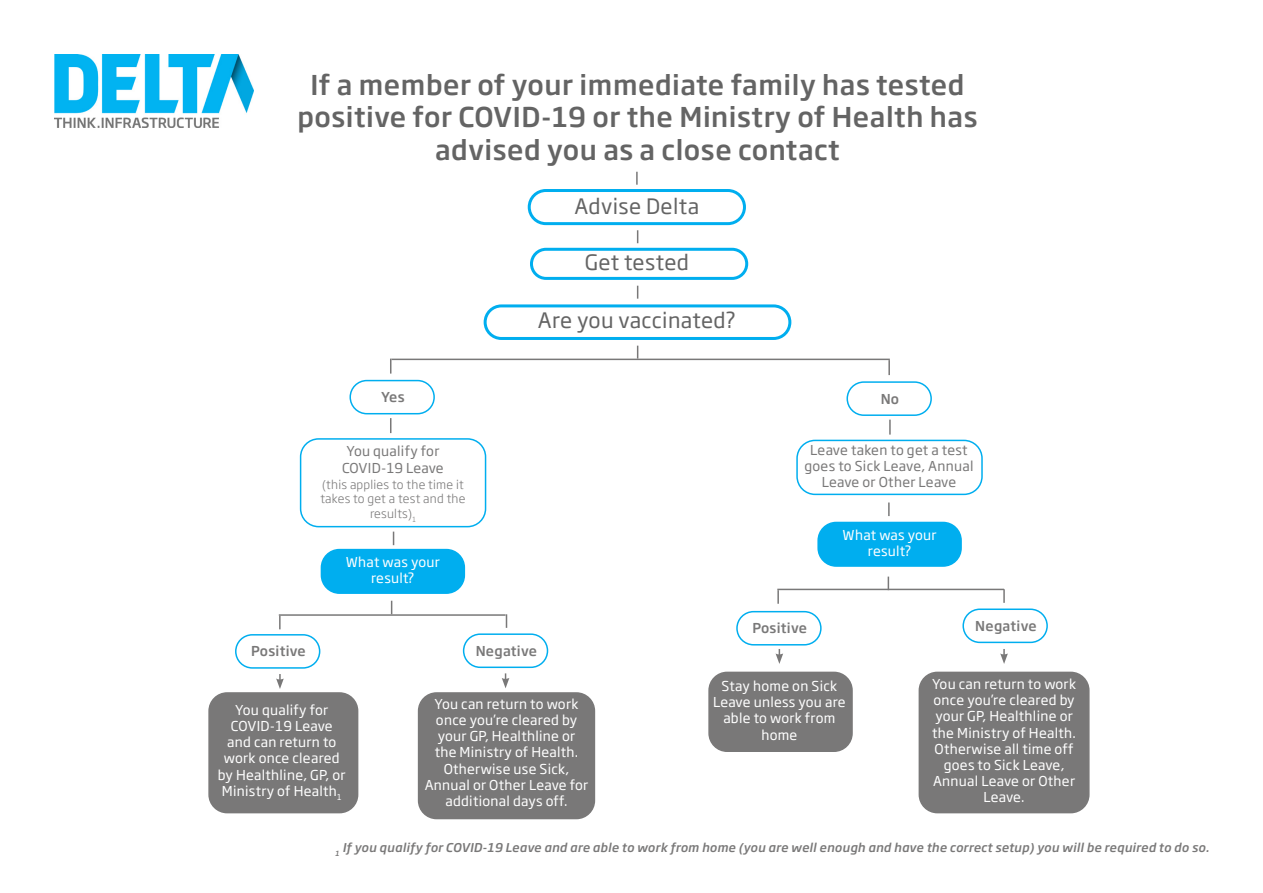
<style>
.page{position:relative;width:1263px;height:893px;background:#fff}
.page>*{position:absolute;margin:0;border:0;box-sizing:border-box;transform-origin:0 0}
.t1{font:500 27px/32.4px "Soho Gothic Pro";letter-spacing:.02em;color:#646464;text-align:center}
.t2{font:21px "Soho Gothic Pro";letter-spacing:.02em;color:#646464}
.Heading_3{font:13.5px/16.2px "Soho Gothic Pro";letter-spacing:.02em;color:#fff;text-align:center}
.Heading_3-2{font:13.5px/16.2px "Soho Gothic Pro";letter-spacing:.02em;color:#797878;text-align:center}
.Heading_3-3{font:500 13.5px "Soho Gothic Pro";letter-spacing:.02em;color:#797878}
.Heading_3-4{font:13.5px "Soho Gothic Pro";color:#797878}
.Heading_3-5{font:italic 500 12px "Soho Gothic Pro";letter-spacing:.02em;color:#797878}
.Heading_3-6{font:300 12px/14.4px "Soho Gothic Pro";letter-spacing:.02em;color:#797878;text-align:center}
</style>
<div class="page">
<div style="left:919px;top:672px;width:170px;height:141px;background:#797878;border-radius:18px"></div>
<div style="left:918px;top:672px;width:171px;height:141px;border:2px solid #797878;border-radius:18px"></div>
<div style="left:796px;top:440px;width:187px;height:55px;border:2px solid #00aeef;border-radius:18px"></div>
<svg style="left:888px;top:502px;width:2px;height:14px"></svg>
<div style="left:818px;top:522px;width:143px;height:44px;background:#00aeef;border-radius:18px"></div>
<div style="left:817px;top:522px;width:145px;height:45px;border:2px solid #00aeef;border-radius:18px"></div>
<svg style="left:888px;top:577px;width:1px;height:12px"></svg>
<svg style="left:777px;top:590px;width:2px;height:14px"></svg>
<div style="left:736px;top:611px;width:86px;height:34px;border:2px solid #00aeef;border-radius:17px"></div>
<svg style="left:1003px;top:589px;width:2px;height:14px"></svg>
<div style="left:962px;top:608px;width:86px;height:35px;border:2px solid #00aeef;border-radius:17px"></div>
<div style="left:300px;top:438px;width:186px;height:89px;border:2px solid #00aeef;border-radius:18px"></div>
<svg style="left:393px;top:532px;width:1px;height:13px"></svg>
<div style="left:321px;top:550px;width:143px;height:43px;background:#00aeef;border-radius:18px"></div>
<div style="left:321px;top:549px;width:144px;height:45px;border:2px solid #00aeef;border-radius:18px"></div>
<svg style="left:391px;top:601px;width:1px;height:13px"></svg>
<hr style="left:279px;top:614px;width:227px;height:2px;background:#797878">
<svg style="left:279px;top:616px;width:2px;height:13px"></svg>
<div style="left:235px;top:634px;width:85px;height:35px;border:2px solid #00aeef;border-radius:17px"></div>
<svg style="left:506px;top:614px;width:1px;height:14px"></svg>
<div style="left:463px;top:633px;width:85px;height:35px;border:2px solid #00aeef;border-radius:17px"></div>
<div style="left:209px;top:693px;width:149px;height:120px;background:#797878;border-radius:18px"></div>
<div style="left:208px;top:692px;width:150px;height:121px;border:2px solid #797878;border-radius:18px"></div>
<svg style="left:502px;top:673px;width:7px;height:15px"></svg>
<div style="left:419px;top:693px;width:175px;height:125px;background:#797878;border-radius:18px"></div>
<div style="left:418px;top:692px;width:177px;height:127px;border:2px solid #797878;border-radius:18px"></div>
<svg style="left:276px;top:674px;width:8px;height:15px"></svg>
<img style="left:54px;top:54px;width:200px;height:74px">
<div style="left:709px;top:672px;width:143px;height:79px;background:#797878;border-radius:18px"></div>
<div style="left:708px;top:672px;width:145px;height:80px;border:2px solid #797878;border-radius:18px"></div>
<svg style="left:636px;top:172px;width:2px;height:13px"></svg>
<svg style="left:637px;top:230px;width:1px;height:13px"></svg>
<svg style="left:637px;top:286px;width:1px;height:13px"></svg>
<svg style="left:637px;top:346px;width:1px;height:13px"></svg>
<hr style="left:391px;top:359px;width:499px;height:1px;background:#797878">
<svg style="left:390px;top:359px;width:1px;height:15px"></svg>
<svg style="left:888px;top:360px;width:2px;height:15px"></svg>
<div style="left:349px;top:380px;width:86px;height:34px;border:2px solid #00aeef;border-radius:17px"></div>
<div style="left:846px;top:381px;width:86px;height:35px;border:2px solid #00aeef;border-radius:17px"></div>
<svg style="left:390px;top:418px;width:1px;height:15px"></svg>
<svg style="left:889px;top:420px;width:2px;height:15px"></svg>
<div style="left:528px;top:189px;width:218px;height:36px;border:3px solid #00aeef;border-radius:17px"></div>
<div style="left:530px;top:248px;width:218px;height:32px;border:3px solid #00aeef;border-radius:15px"></div>
<div style="left:484px;top:304px;width:307px;height:36px;border:3px solid #00aeef;border-radius:16px"></div>
<hr style="left:777px;top:589px;width:227px;height:1px;background:#797878">
<svg style="left:775px;top:649px;width:8px;height:15px"></svg>
<svg style="left:1000px;top:649px;width:8px;height:15px"></svg>
<p class="t1" style="left:297px;top:67px;width:682px">If a member of your immediate family has tested positive for COVID-19 or the Ministry of Health has advised you as a close contact</p>
<p class="t2" style="left:574px;top:190px;width:126px">Advise Delta</p>
<p class="t2" style="left:585px;top:246px;width:106px">Get tested</p>
<p class="t2" style="left:538px;top:304px;width:200px">Are you vaccinated?</p>
<p class="Heading_3-3" style="left:381px;top:386px;width:25px">Yes</p>
<p class="Heading_3-3" style="left:881px;top:388px;width:20px">No</p>
<p class="Heading_3-2" style="left:346px;top:442px;width:94px">You qualify for</p>
<p class="Heading_3-4" style="left:342px;top:457px;width:103px">COVID-19 Leave</p>
<p class="Heading_3-6" style="left:320px;top:476px;width:147px">(this applies to the time it takes to get a test and the results)<sub>1</sub></p>
<p class="Heading_3" style="left:346px;top:553px;width:96px">What was your result?</p>
<p class="Heading_3-3" style="left:251px;top:641px;width:56px">Positive</p>
<p class="Heading_3-3" style="left:476px;top:640px;width:63px">Negative</p>
<p class="Heading_3-2" style="left:804px;top:441px;width:171px">Leave taken to get a test goes to Sick Leave, Annual<br>Leave or Other Leave</p>
<p class="Heading_3" style="left:843px;top:526px;width:96px">What was your result?</p>
<p class="Heading_3-3" style="left:752px;top:618px;width:56px">Positive</p>
<p class="Heading_3-3" style="left:975px;top:615px;width:63px">Negative</p>
<p class="Heading_3" style="left:932px;top:675px;width:145px">You can return to work once you’re cleared by your GP, Healthline or the Ministry of Health.<br>Otherwise all time off goes to Sick Leave,<br>Annual Leave or Other<br>Leave.</p>
<p class="Heading_3-5" style="left:335px;top:838px;width:875px"><sub>1</sub> If you qualify for COVID-19 Leave and are able to work from home (you are well enough and have the correct setup) you will be required to do so.</p>
<p class="Heading_3" style="left:713px;top:677px;width:134px">Stay home on Sick<br>Leave unless you are able to work from home</p>
<p class="Heading_3" style="left:218px;top:701px;width:129px">You qualify for<br>COVID-19 Leave and can return to work once cleared by Healthline, GP, or<br>Ministry of Health<sub>1</sub></p>
<p class="Heading_3" style="left:425px;top:695px;width:165px">You can return to work once you’re cleared by your GP, Healthline or<br>the Ministry of Health.<br>Otherwise use Sick,<br>Annual or Other Leave for additional days off.</p>
</div>
